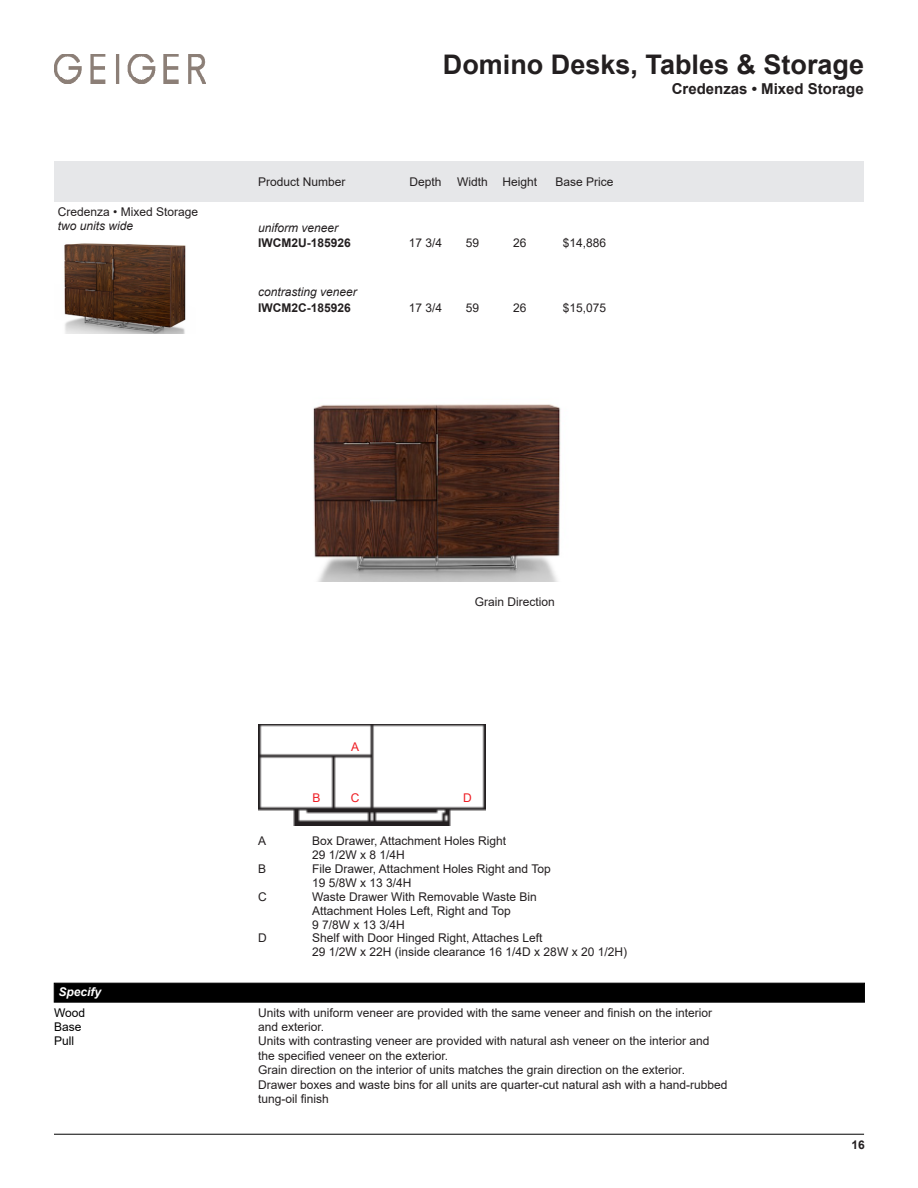
<style>
.page{position:relative;width:918px;height:1188px;background:#fff}
.page>*{position:absolute;margin:0;border:0;box-sizing:border-box;transform-origin:0 0}
.t1{font:700 27px "Arial";color:#231f20}
.t2{font:700 15px "Arial";color:#231f20}
.t3{font:12px/14.4px "Arial";color:#231f20}
.t4{font:italic 12px "Arial";color:#231f20}
.t5{font:700 12px "Arial";color:#231f20}
.t6{font:12px/14.4px "Arial";color:#000}
.t7{font:italic 700 12px "Arial";color:#fff}
.t8{font:12px "Arial";color:#ee1d23}
</style>
<div class="page">
<div style="left:54px;top:983px;width:811px;height:19px;background:#000;border:1px solid #000"></div>
<div style="left:54px;top:161px;width:810px;height:41px;background:#e6e7e9"></div>
<hr style="left:54px;top:1134px;width:810px;height:1px;background:#000">
<img style="left:54px;top:54px;width:151px;height:29px">
<img style="left:258px;top:725px;width:228px;height:100px">
<img style="left:313px;top:404px;width:248px;height:178px">
<img style="left:64px;top:243px;width:122px;height:91px">
<h1 class="t1" style="left:443px;top:45px;width:423px">Domino Desks, Tables &amp; Storage</h1>
<p class="t3" style="left:58px;top:205px;width:142px">Credenza • Mixed Storage</p>
<p class="t4" style="left:58px;top:218px;width:77px">two units wide</p>
<p class="t3" style="left:258px;top:174px;width:89px">Product Number</p>
<p class="t3" style="left:409px;top:174px;width:34px">Depth</p>
<p class="t3" style="left:457px;top:174px;width:81px">Width Height</p>
<p class="t3" style="left:555px;top:174px;width:60px">Base Price</p>
<p class="t4" style="left:258px;top:220px;width:82px">uniform veneer</p>
<p class="t5" style="left:258px;top:234px;width:94px">IWCM2U-185926</p>
<p class="t3" style="left:409px;top:235px;width:35px">17 3/4</p>
<p class="t3" style="left:466px;top:235px;width:15px">59</p>
<p class="t3" style="left:513px;top:235px;width:15px">26</p>
<p class="t3" style="left:563px;top:235px;width:45px">$14,886</p>
<p class="t4" style="left:258px;top:284px;width:100px">contrasting veneer</p>
<p class="t5" style="left:258px;top:299px;width:94px">IWCM2C-185926</p>
<p class="t3" style="left:409px;top:300px;width:35px">17 3/4</p>
<p class="t3" style="left:466px;top:300px;width:15px">59</p>
<p class="t3" style="left:513px;top:300px;width:15px">26</p>
<p class="t3" style="left:563px;top:300px;width:45px">$15,075</p>
<p class="t2" style="left:672px;top:78px;width:193px">Credenzas • Mixed Storage</p>
<p class="t7" style="left:58px;top:984px;width:44px">Specify</p>
<p class="t3" style="left:475px;top:595px;width:82px">Grain Direction</p>
<p class="t8" style="left:313px;top:789px;width:10px">B</p>
<p class="t8" style="left:351px;top:738px;width:10px">A</p>
<p class="t8" style="left:351px;top:789px;width:10px">C</p>
<p class="t8" style="left:463px;top:789px;width:10px">D</p>
<p class="t3" style="left:258px;top:833px;width:10px">A</p>
<p class="t3" style="left:312px;top:833px;width:196px">Box Drawer, Attachment Holes Right</p>
<p class="t3" style="left:312px;top:847px;width:94px">29 1/2W x 8 1/4H</p>
<p class="t3" style="left:258px;top:861px;width:10px">B</p>
<p class="t3" style="left:312px;top:861px;width:240px">File Drawer, Attachment Holes Right and Top</p>
<p class="t3" style="left:312px;top:875px;width:101px">19 5/8W x 13 3/4H</p>
<p class="t3" style="left:258px;top:889px;width:10px">C</p>
<p class="t3" style="left:312px;top:889px;width:226px">Waste Drawer With Removable Waste Bin</p>
<p class="t3" style="left:312px;top:903px;width:200px">Attachment Holes Left, Right and Top</p>
<p class="t3" style="left:312px;top:917px;width:94px">9 7/8W x 13 3/4H</p>
<p class="t3" style="left:258px;top:931px;width:10px">D</p>
<p class="t3" style="left:312px;top:931px;width:232px">Shelf with Door Hinged Right, Attaches Left</p>
<p class="t3" style="left:312px;top:945px;width:316px">29 1/2W x 22H (inside clearance 16 1/4D x 28W x 20 1/2H)</p>
<p class="t6" style="left:54px;top:1005px;width:33px">Wood<br>Base<br>Pull</p>
<p class="t3" style="left:258px;top:1005px;width:471px">Units with uniform veneer are provided with the same veneer and finish on the interior and exterior.<br>Units with contrasting veneer are provided with natural ash veneer on the interior and the specified veneer on the exterior.<br>Grain direction on the interior of units matches the grain direction on the exterior.<br>Drawer boxes and waste bins for all units are quarter-cut natural ash with a hand-rubbed tung-oil finish</p>
<p class="t5" style="left:851px;top:1136px;width:15px">16</p>
</div>
